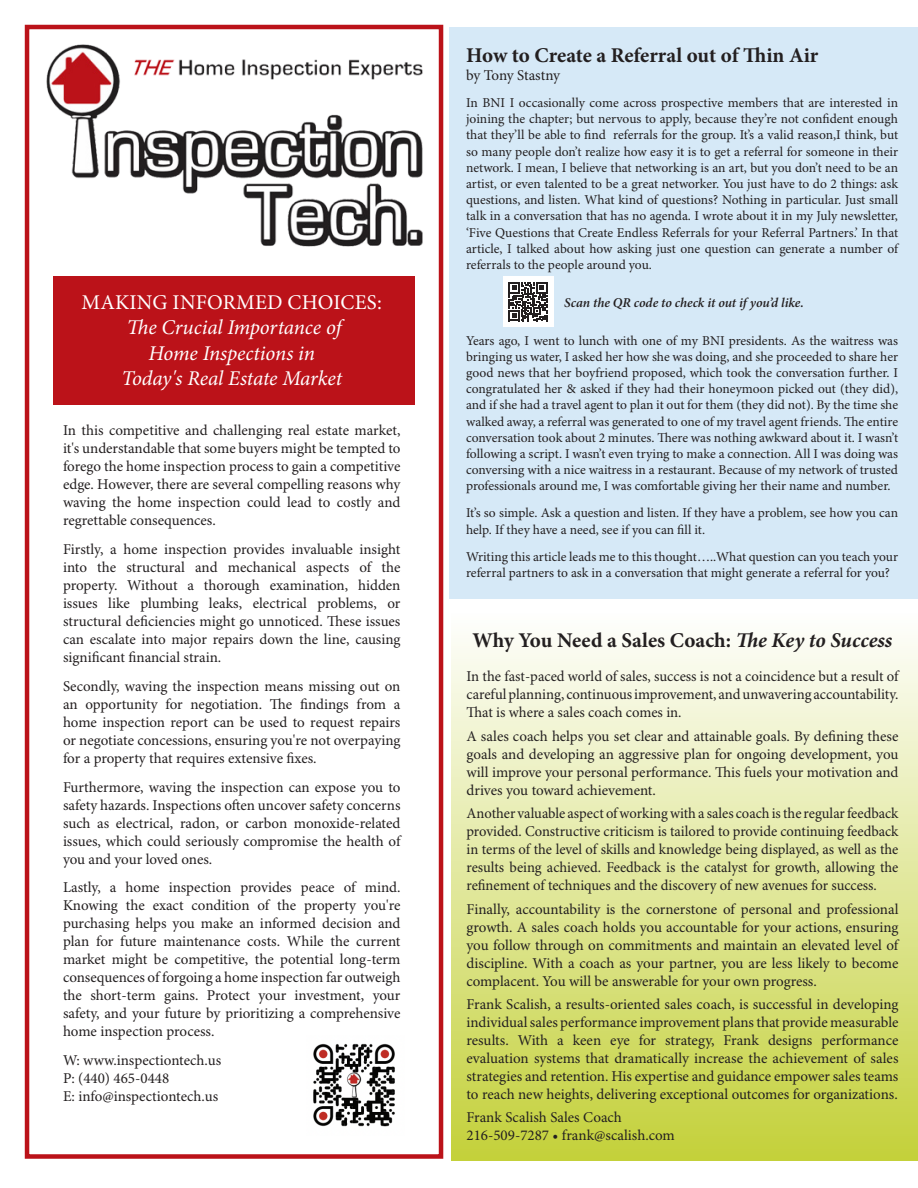
<style>
.page{position:relative;width:918px;height:1188px;background:#fff}
.page>*{position:absolute;margin:0;border:0;box-sizing:border-box;transform-origin:0 0}
.t1{font:700 21px "Minion Pro";letter-spacing:-.005em;color:#231f20}
.t2{font:italic 21px "Minion Pro";letter-spacing:-.01em;color:#fff}
.t3{font:21px "Minion Pro";letter-spacing:.01em;color:#fff}
.t4{font:15px/18px "Minion Pro";color:#231f20;text-align:justify}
.t5{font:13.5px/16.2px "Minion Pro";letter-spacing:-.005em;color:#231f20;text-align:justify}
.t6{font:italic 600 13.5px "Minion Pro";letter-spacing:-.005em;color:#231f20}
.s1{font-style:italic}
</style>
<div class="page">
<img style="left:46px;top:40px;width:398px;height:210px">
<img style="left:313px;top:1043px;width:82px;height:84px">
<div style="left:25px;top:25px;width:418px;height:1134px;border:4px solid #bb1219"></div>
<div style="left:53px;top:277px;width:362px;height:128px;background:#bb1219"></div>
<div style="left:451px;top:613px;width:467px;height:548px;background:linear-gradient(to bottom,#fefefd,#c4d13a)"></div>
<div style="left:449px;top:27px;width:469px;height:571px;background:#d6e9f7"></div>
<div style="left:503px;top:276px;width:50px;height:51px;background:#fff"></div>
<svg style="left:509px;top:283px;width:38px;height:38px"></svg>
<p class="t3" style="left:82px;top:290px;width:302px">MAKING INFORMED CHOICES:</p>
<p class="t2" style="left:127px;top:313px;width:216px">The Crucial Importance of</p>
<p class="t2" style="left:149px;top:339px;width:168px">Home Inspections in</p>
<p class="t2" style="left:121px;top:364px;width:222px">Today's Real Estate Market</p>
<p class="t4" style="left:63px;top:422px;width:339px">In this competitive and challenging real estate market, it's understandable that some buyers might be tempted to forego the home inspection process to gain a competitive edge. However, there are several compelling reasons why waving the home inspection could lead to costly and regrettable consequences.</p>
<p class="t4" style="left:63px;top:541px;width:339px">Firstly, a home inspection provides invaluable insight into the structural and mechanical aspects of the property. Without a thorough examination, hidden issues like plumbing leaks, electrical problems, or structural deficiencies might go unnoticed. These issues can escalate into major repairs down the line, causing significant financial strain.</p>
<p class="t4" style="left:63px;top:678px;width:339px">Secondly, waving the inspection means missing out on an opportunity for negotiation. The findings from a home inspection report can be used to request repairs or negotiate concessions, ensuring you're not overpaying for a property that requires extensive fixes.</p>
<p class="t4" style="left:63px;top:778px;width:339px">Furthermore, waving the inspection can expose you to safety hazards. Inspections often uncover safety concerns such as electrical, radon, or carbon monoxide-related issues, which could seriously compromise the health of you and your loved ones.</p>
<p class="t4" style="left:63px;top:879px;width:339px">Lastly, a home inspection provides peace of mind.<br>Knowing the exact condition of the property you're purchasing helps you make an informed decision and plan for future maintenance costs. While the current market might be competitive, the potential long-term consequences of forgoing a home inspection far outweigh the short-term gains. Protect your investment, your safety, and your future by prioritizing a comprehensive home inspection process.</p>
<p class="t4" style="left:63px;top:1052px;width:160px">W: www.inspectiontech.us</p>
<p class="t4" style="left:63px;top:1070px;width:108px">P: (440) 465-0448</p>
<p class="t4" style="left:63px;top:1088px;width:157px">E: info@inspectiontech.us</p>
<p class="t1" style="left:466px;top:40px;width:354px">How to Create a Referral out of Thin Air</p>
<p class="t4" style="left:466px;top:67px;width:96px">by Tony Stastny</p>
<p class="t5" style="left:466px;top:95px;width:434px">In BNI I occasionally come across prospective members that are interested in joining the chapter; but nervous to apply, because they’re not confident enough that they’ll be able to find referrals for the group. It’s a valid reason,I think, but so many people don’t realize how easy it is to get a referral for someone in their network. I mean, I believe that networking is an art, but you don’t need to be an artist, or even talented to be a great networker. You just have to do 2 things: ask questions, and listen. What kind of questions? Nothing in particular. Just small talk in a conversation that has no agenda. I wrote about it in my July newsletter, ‘Five Questions that Create Endless Referrals for your Referral Partners.’ In that article, I talked about how asking just one question can generate a number of referrals to the people around you.</p>
<p class="t6" style="left:564px;top:293px;width:241px">Scan the QR code to check it out if you’d like.</p>
<p class="t5" style="left:466px;top:333px;width:434px">Years ago, I went to lunch with one of my BNI presidents. As the waitress was bringing us water, I asked her how she was doing, and she proceeded to share her good news that her boyfriend proposed, which took the conversation further. I congratulated her &amp; asked if they had their honeymoon picked out (they did), and if she had a travel agent to plan it out for them (they did not). By the time she walked away, a referral was generated to one of my travel agent friends. The entire conversation took about 2 minutes. There was nothing awkward about it. I wasn’t following a script. I wasn’t even trying to make a connection. All I was doing was conversing with a nice waitress in a restaurant. Because of my network of trusted professionals around me, I was comfortable giving her their name and number.</p>
<p class="t5" style="left:466px;top:505px;width:434px">It’s so simple. Ask a question and listen. If they have a problem, see how you can help. If they have a need, see if you can fill it.</p>
<p class="t5" style="left:466px;top:549px;width:433px">Writing this article leads me to this thought…..What question can you teach your referral partners to ask in a conversation that might generate a referral for you?</p>
<p class="t1" style="left:473px;top:626px;width:421px">Why You Need a Sales Coach: <span class="s1">The Key to Success</span></p>
<p class="t4" style="left:466px;top:668px;width:434px">In the fast-paced world of sales, success is not a coincidence but a result of careful planning, continuous improvement, and unwavering accountability.<br>That is where a sales coach comes in.</p>
<p class="t4" style="left:466px;top:728px;width:434px">A sales coach helps you set clear and attainable goals. By defining these goals and developing an aggressive plan for ongoing development, you will improve your personal performance. This fuels your motivation and drives you toward achievement.</p>
<p class="t4" style="left:466px;top:805px;width:434px">Another valuable aspect of working with a sales coach is the regular feedback provided. Constructive criticism is tailored to provide continuing feedback in terms of the level of skills and knowledge being displayed, as well as the results being achieved. Feedback is the catalyst for growth, allowing the refinement of techniques and the discovery of new avenues for success.</p>
<p class="t4" style="left:466px;top:901px;width:434px">Finally, accountability is the cornerstone of personal and professional growth. A sales coach holds you accountable for your actions, ensuring you follow through on commitments and maintain an elevated level of discipline. With a coach as your partner, you are less likely to become complacent. You will be answerable for your own progress.</p>
<p class="t4" style="left:466px;top:996px;width:434px">Frank Scalish, a results-oriented sales coach, is successful in developing individual sales performance improvement plans that provide measurable results. With a keen eye for strategy, Frank designs performance evaluation systems that dramatically increase the achievement of sales strategies and retention. His expertise and guidance empower sales teams to reach new heights, delivering exceptional outcomes for organizations.</p>
<p class="t4" style="left:466px;top:1109px;width:157px">Frank Scalish Sales Coach</p>
<p class="t4" style="left:466px;top:1127px;width:210px">216-509-7287 • frank@scalish.com</p>
</div>
